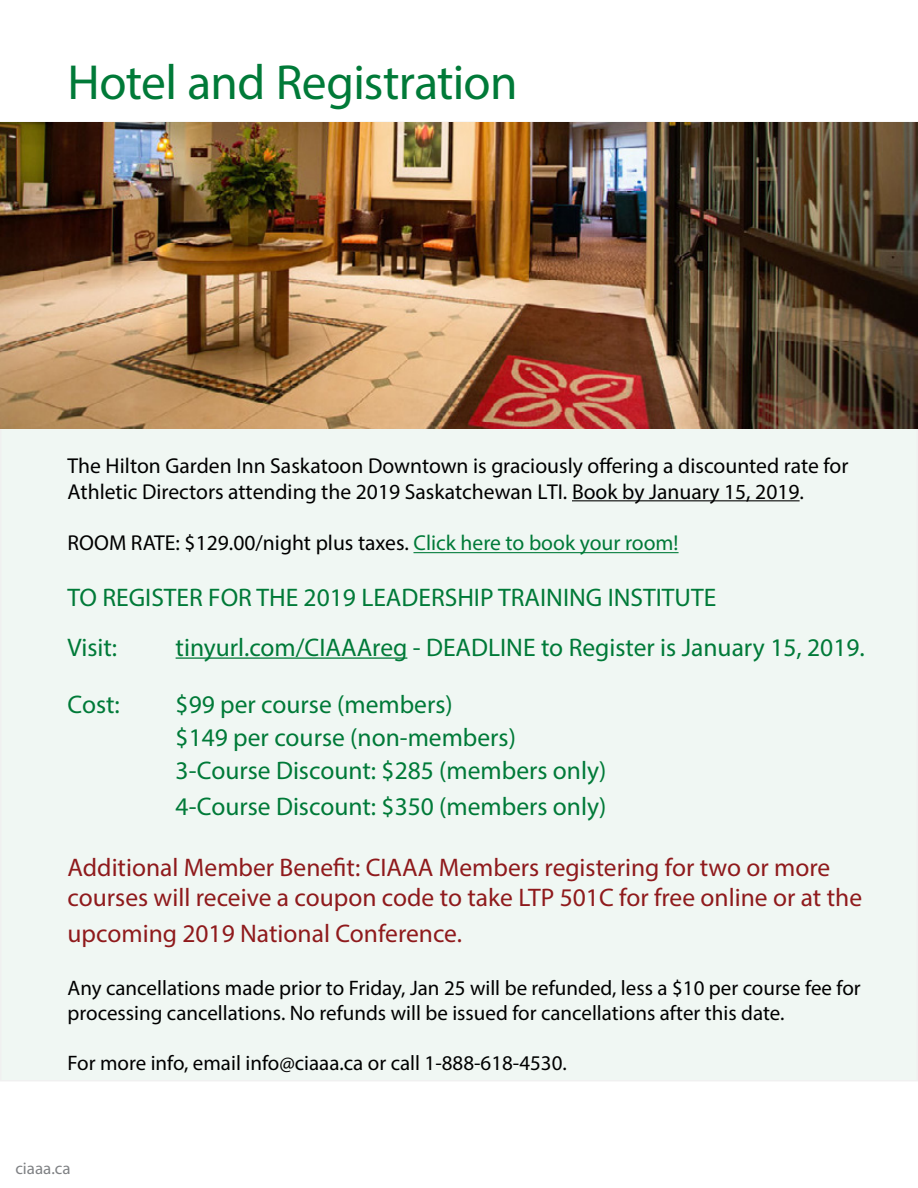
<style>
.page{position:relative;width:918px;height:1188px;background:#fff}
.page>*{position:absolute;margin:0;border:0;box-sizing:border-box;transform-origin:0 0}
.t1{font:49.5px "Myriad Pro";letter-spacing:-.015em;color:#007a38}
.t2{font:25.5px/33px "Myriad Pro";color:#007a38}
.t3{font:25.5px/30.6px "Myriad Pro";color:#8f1a1c}
.t4{font:21.6px/26px "Myriad Pro";color:#000}
.t5{font:21px/25.2px "Myriad Pro";color:#000}
.t6{font:16.95px "Myriad Pro";color:#808285}
.s1{color:#007a38}
</style>
<div class="page">
<div style="left:1px;top:122px;width:916px;height:959px;background:#f0f7f3"></div>
<img style="left:0;top:123px;width:918px;height:306px">
<hr style="left:572px;top:500px;width:228px;height:1px;background:#000">
<hr style="left:413px;top:552px;width:266px;height:1px;background:#007a38">
<hr style="left:176px;top:657px;width:231px;height:2px;background:#007a38">
<h1 class="t1" style="left:68px;top:52px;width:452px">Hotel and Registration</h1>
<p class="t4" style="left:68px;top:452px;width:782px">The Hilton Garden Inn Saskatoon Downtown is graciously offering a discounted rate for<br>Athletic Directors attending the 2019 Saskatchewan LTI. Book by January 15, 2019.</p>
<p class="t4" style="left:68px;top:530px;width:612px">ROOM RATE: $129.00/night plus taxes. <span class="s1">Click here to book your room!</span></p>
<p class="t2" style="left:68px;top:572px;width:650px;line-height:49.5px">TO REGISTER FOR THE 2019 LEADERSHIP TRAINING INSTITUTE<br>Visit:</p>
<p class="t2" style="left:176px;top:630px;width:691px">tinyurl.com/CIAAAreg - DEADLINE to Register is January 15, 2019.</p>
<p class="t2" style="left:68px;top:687px;width:54px">Cost:</p>
<p class="t2" style="left:176px;top:687px;width:432px">$99 per course (members)<br>$149 per course (non-members)<br>3-Course Discount: $285 (members only)</p>
<p class="t2" style="left:176px;top:789px;width:432px">4-Course Discount: $350 (members only)</p>
<p class="t3" style="left:68px;top:851px;width:796px">Additional Member Benefit: CIAAA Members registering for two or more courses will receive a coupon code to take LTP 501C for free online or at the</p>
<p class="t3" style="left:68px;top:918px;width:396px">upcoming 2019 National Conference.</p>
<p class="t5" style="left:68px;top:975px;width:795px">Any cancellations made prior to Friday, Jan 25 will be refunded, less a $10 per course fee for processing cancellations. No refunds will be issued for cancellations after this date.</p>
<p class="t5" style="left:68px;top:1050px;width:501px">For more info, email info@ciaaa.ca or call 1-888-618-4530.</p>
<p class="t6" style="left:15px;top:1157px;width:57px">ciaaa.ca</p>
</div>
